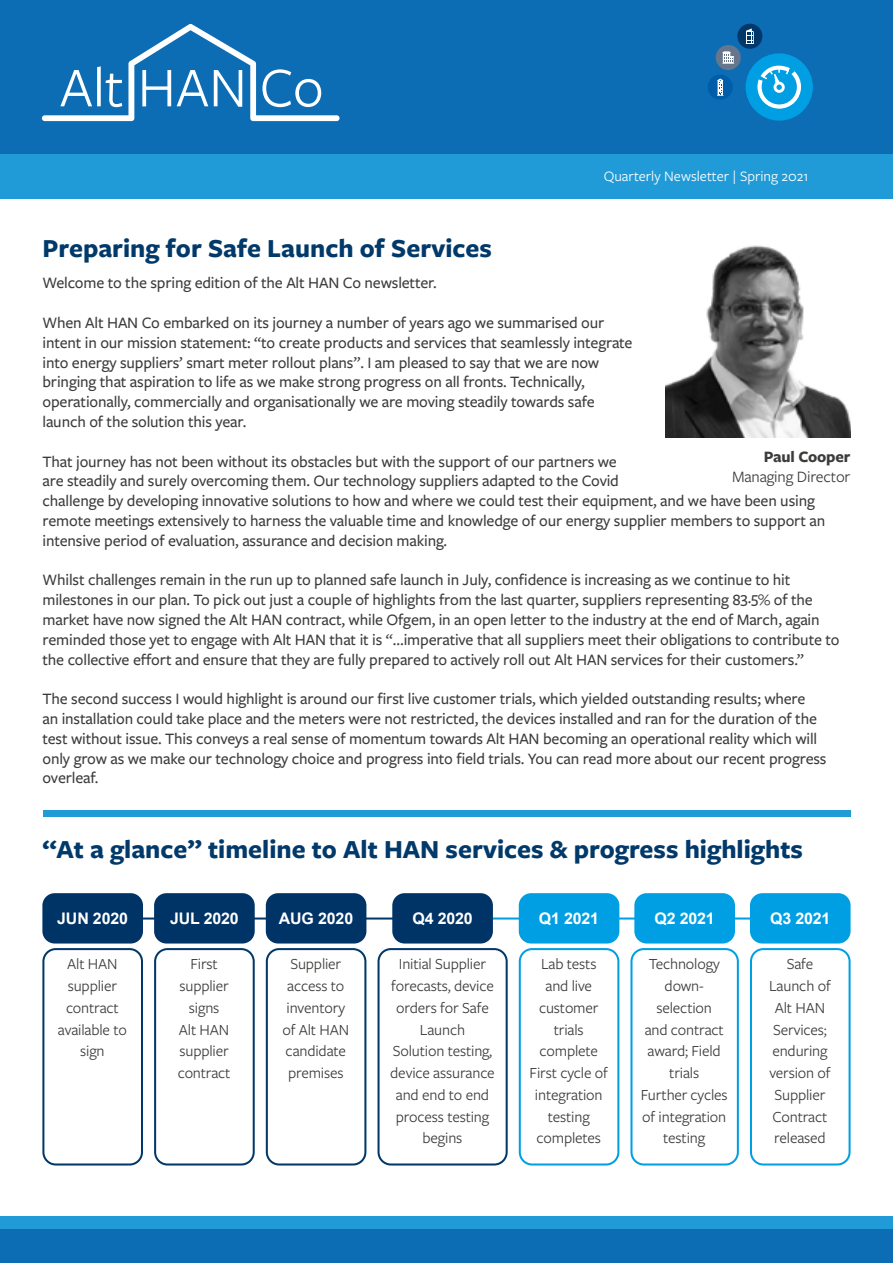
<style>
.page{position:relative;width:893px;height:1263px;background:#fff}
.page>*{position:absolute;margin:0;border:0;box-sizing:border-box;transform-origin:0 0}
.t1{font:700 27px "Freight Sans Pro";color:#00396a}
.t2{font:500 16.5px/19.8px "Freight Sans Pro";letter-spacing:-.01em;color:#3c3c3b}
.t3{font:16.5px "Freight Sans Pro";letter-spacing:-.01em;color:#3c3c3b}
.t4{font:700 16.5px "Freight Sans Pro";letter-spacing:-.01em;color:#3c3c3b}
.t5{font:15.9px/21.8px "Freight Sans Pro";letter-spacing:-.01em;color:#3c3c3b;text-align:center}
.t6{font:700 15.9px "Arial";letter-spacing:-.01em;color:#fff}
.t7{font:15px "Freight Sans Pro";color:#fff}
</style>
<div class="page">
<div style="left:0;top:0;width:893px;height:199px;background:#209bd8"></div>
<div style="left:0;top:0;width:893px;height:154px;background:#0c6db5"></div>
<div style="left:0;top:1216px;width:893px;height:47px;background:#209bd8"></div>
<div style="left:0;top:1230px;width:893px;height:33px;background:#0c6db5"></div>
<svg style="left:42px;top:24px;width:298px;height:97px"></svg>
<div style="left:708px;top:75px;width:25px;height:25px;background:#005da9;border-radius:50%"></div>
<svg style="left:717px;top:79px;width:7px;height:17px"></svg>
<div style="left:746px;top:53px;width:67px;height:68px;background:#009fe3;border-radius:50%"></div>
<svg style="left:757px;top:61px;width:44px;height:48px"></svg>
<div style="left:716px;top:45px;width:25px;height:25px;background:#66768d;border-radius:50%"></div>
<svg style="left:722px;top:51px;width:12px;height:13px"></svg>
<div style="left:737px;top:24px;width:25px;height:25px;background:#003869;border-radius:50%"></div>
<svg style="left:746px;top:28px;width:8px;height:16px"></svg>
<hr style="left:476px;top:917px;width:354px;height:2px;background:#009fe3">
<hr style="left:93px;top:917px;width:382px;height:2px;background:#003869">
<img style="left:665px;top:245px;width:185px;height:192px">
<div style="left:43px;top:810px;width:808px;height:6px;background:#209bd8"></div>
<div style="left:634px;top:893px;width:101px;height:50px;background:#009fe3;border-radius:12px"></div>
<div style="left:630px;top:948px;width:109px;height:217px;border:2px solid #009fe3;border-radius:12px"></div>
<div style="left:519px;top:893px;width:100px;height:50px;background:#009fe3;border-radius:12px"></div>
<div style="left:519px;top:948px;width:100px;height:217px;border:2px solid #009fe3;border-radius:12px"></div>
<div style="left:392px;top:893px;width:101px;height:50px;background:#036;border-radius:12px"></div>
<div style="left:377px;top:948px;width:131px;height:217px;border:2px solid #003869;border-radius:12px"></div>
<div style="left:266px;top:893px;width:100px;height:50px;background:#036;border-radius:12px"></div>
<div style="left:266px;top:948px;width:100px;height:217px;border:2px solid #003869;border-radius:12px"></div>
<div style="left:154px;top:893px;width:101px;height:50px;background:#036;border-radius:12px"></div>
<div style="left:154px;top:948px;width:101px;height:217px;border:2px solid #003869;border-radius:12px"></div>
<div style="left:42px;top:893px;width:101px;height:50px;background:#036;border-radius:12px"></div>
<div style="left:42px;top:948px;width:101px;height:217px;border:2px solid #003869;border-radius:12px"></div>
<div style="left:750px;top:893px;width:101px;height:50px;background:#009fe3;border-radius:12px"></div>
<div style="left:750px;top:948px;width:101px;height:217px;border:2px solid #009fe3;border-radius:12px"></div>
<h1 class="t1" style="left:43px;top:229px;width:451px">Preparing for Safe Launch of Services</h1>
<p class="t7" style="left:604px;top:166px;width:206px">Quarterly Newsletter | Spring 2021</p>
<p class="t2" style="left:43px;top:272px;width:396px">Welcome to the spring edition of the Alt HAN Co newsletter.</p>
<p class="t2" style="left:43px;top:312px;width:591px">When Alt HAN Co embarked on its journey a number of years ago we summarised our intent in our mission statement: “to create products and services that seamlessly integrate into energy suppliers’ smart meter rollout plans”. I am pleased to say that we are now bringing that aspiration to life as we make strong progress on all fronts. Technically, operationally, commercially and organisationally we are moving steadily towards safe launch of the solution this year.</p>
<p class="t2" style="left:43px;top:451px;width:784px">That journey has not been without its obstacles but with the support of our partners we<br>are steadily and surely overcoming them. Our technology suppliers adapted to the Covid<br>challenge by developing innovative solutions to how and where we could test their equipment, and we have been using remote meetings extensively to harness the valuable time and knowledge of our energy supplier members to support an intensive period of evaluation, assurance and decision making.</p>
<p class="t2" style="left:43px;top:569px;width:798px">Whilst challenges remain in the run up to planned safe launch in July, confidence is increasing as we continue to hit milestones in our plan. To pick out just a couple of highlights from the last quarter, suppliers representing 83.5% of the market have now signed the Alt HAN contract, while Ofgem, in an open letter to the industry at the end of March, again reminded those yet to engage with Alt HAN that it is “…imperative that all suppliers meet their obligations to contribute to the collective effort and ensure that they are fully prepared to actively roll out Alt HAN services for their customers.”</p>
<p class="t2" style="left:43px;top:688px;width:785px">The second success I would highlight is around our first live customer trials, which yielded outstanding results; where<br>an installation could take place and the meters were not restricted, the devices installed and ran for the duration of the test without issue. This conveys a real sense of momentum towards Alt HAN becoming an operational reality which will only grow as we make our technology choice and progress into field trials. You can read more about our recent progress overleaf.</p>
<p class="t4" style="left:764px;top:445px;width:88px">Paul Cooper</p>
<p class="t3" style="left:732px;top:465px;width:120px">Managing Director</p>
<h1 class="t1" style="left:42px;top:831px;width:762px">“At a glance” timeline to Alt HAN services &amp; progress highlights</h1>
<p class="t6" style="left:57px;top:907px;width:72px">JUN 2020</p>
<p class="t5" style="left:58px;top:952px;width:70px">Alt HAN supplier contract available to sign</p>
<p class="t6" style="left:170px;top:907px;width:70px">JUL 2020</p>
<p class="t5" style="left:178px;top:952px;width:54px">First supplier signs<br>Alt HAN supplier contract</p>
<p class="t6" style="left:279px;top:907px;width:76px">AUG 2020</p>
<p class="t5" style="left:282px;top:952px;width:68px">Supplier access to inventory of Alt HAN candidate premises</p>
<p class="t6" style="left:412px;top:907px;width:62px">Q4 2020</p>
<p class="t5" style="left:390px;top:952px;width:106px">Initial Supplier forecasts, device orders for Safe<br>Launch<br>Solution testing, device assurance and end to end process testing begins</p>
<p class="t6" style="left:539px;top:907px;width:62px">Q1 2021</p>
<p class="t5" style="left:530px;top:952px;width:80px">Lab tests and live customer trials complete<br>First cycle of integration testing completes</p>
<p class="t6" style="left:654px;top:907px;width:62px">Q2 2021</p>
<p class="t5" style="left:641px;top:952px;width:89px">Technology down&shy;selection<br>and contract award; Field trials<br>Further cycles of integration testing</p>
<p class="t6" style="left:770px;top:907px;width:62px">Q3 2021</p>
<p class="t5" style="left:769px;top:952px;width:63px">Safe<br>Launch of<br>Alt HAN<br>Services; enduring version of<br>Supplier<br>Contract released</p>
</div>
